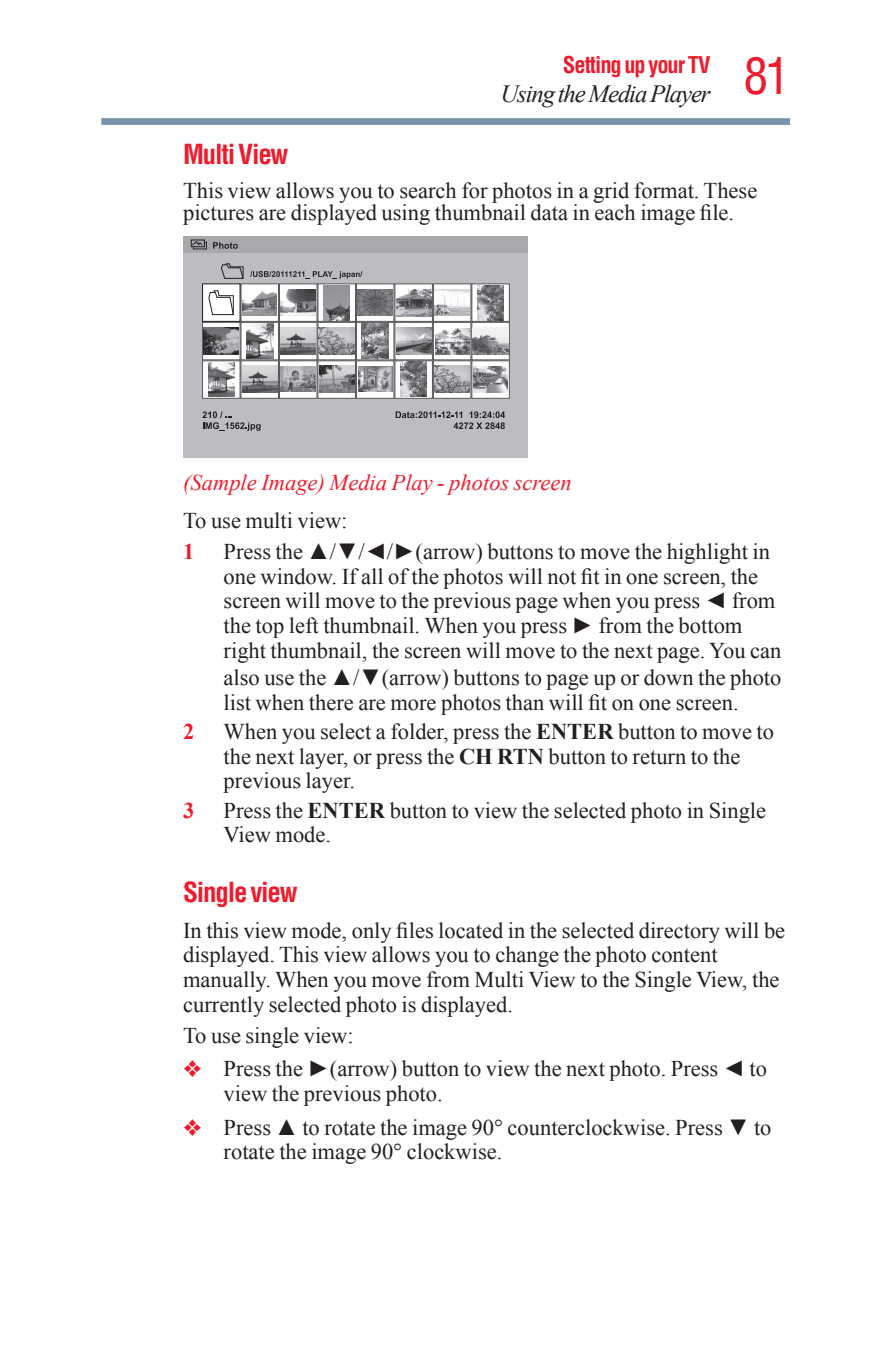
<style>
.page{position:relative;width:871px;height:1357px;background:#fff}
.page>*{position:absolute;margin:0;border:0;box-sizing:border-box;transform-origin:0 0}
.t1{font:condensed 49.5px "Helvetica";color:#ee1b2c}
.h3-Heading_3{font:700 condensed 27px "Helvetica";letter-spacing:-.045em;color:#ee1b2c}
.t2{font:italic 24.75px "Times New Roman";letter-spacing:-.045em;color:#231f20}
.Step_1{font:22.5px/24.8px "Times New Roman";color:#231f20}
.Body{font:22.5px/24.8px "Times New Roman";color:#231f20}
.Bullet{font:22.5px/24.8px "Times New Roman";color:#231f20}
.t3{font:italic 22.5px "Times New Roman";color:#ee1b2c}
.t4{font:700 condensed 22.5px "Helvetica";letter-spacing:-.045em;color:#ee1b2c}
.Step_1-2{font:700 22.5px "Times New Roman";color:#ee1b2c}
.s1{font-weight:700}
.s2{color:#ee1b2c}
</style>
<div class="page">
<div style="left:101px;top:118px;width:689px;height:7px;background:#7893ab"></div>
<div style="left:183px;top:236px;width:345px;height:221px;background:#bcbdc0"></div>
<div style="left:183px;top:236px;width:345px;height:16px;background:#a8a9ad"></div>
<svg style="left:213px;top:242px;width:25px;height:7px"></svg>
<svg style="left:202px;top:411px;width:59px;height:20px"></svg>
<svg style="left:396px;top:411px;width:109px;height:18px"></svg>
<svg style="left:250px;top:271px;width:112px;height:8px"></svg>
<svg style="left:190px;top:239px;width:17px;height:11px"></svg>
<svg style="left:221px;top:263px;width:23px;height:16px"></svg>
<div style="left:241px;top:284px;width:38px;height:38px;background:#fff;border:1px solid #57585a"></div>
<div style="left:279px;top:284px;width:38px;height:38px;background:#fff;border:1px solid #57585a"></div>
<div style="left:318px;top:284px;width:38px;height:38px;background:#fff;border:1px solid #57585a"></div>
<div style="left:356px;top:284px;width:38px;height:38px;background:#fff;border:1px solid #57585a"></div>
<div style="left:395px;top:284px;width:38px;height:38px;background:#fff;border:1px solid #57585a"></div>
<div style="left:433px;top:284px;width:38px;height:38px;background:#fff;border:1px solid #57585a"></div>
<div style="left:471px;top:284px;width:38px;height:38px;background:#fff;border:1px solid #57585a"></div>
<svg style="left:202px;top:322px;width:38px;height:38px"></svg>
<svg style="left:241px;top:322px;width:38px;height:38px"></svg>
<svg style="left:279px;top:322px;width:38px;height:38px"></svg>
<svg style="left:318px;top:322px;width:38px;height:38px"></svg>
<svg style="left:356px;top:322px;width:38px;height:38px"></svg>
<svg style="left:395px;top:322px;width:38px;height:38px"></svg>
<div style="left:433px;top:322px;width:38px;height:38px;background:#fff;border:1px solid #57585a"></div>
<svg style="left:471px;top:322px;width:38px;height:38px"></svg>
<div style="left:202px;top:361px;width:38px;height:37px;background:#fff;border:1px solid #57585a"></div>
<svg style="left:241px;top:361px;width:38px;height:37px"></svg>
<svg style="left:279px;top:361px;width:38px;height:37px"></svg>
<svg style="left:318px;top:361px;width:38px;height:37px"></svg>
<div style="left:356px;top:361px;width:38px;height:37px;background:#fff;border:1px solid #57585a"></div>
<div style="left:395px;top:361px;width:38px;height:37px;background:#fff;border:1px solid #57585a"></div>
<svg style="left:433px;top:361px;width:38px;height:37px"></svg>
<div style="left:471px;top:361px;width:38px;height:37px;background:linear-gradient(to right,#fff,#fff)"></div>
<div style="left:202px;top:283px;width:38px;height:39px;background:#fff;border:1px solid #231f20"></div>
<svg style="left:208px;top:290px;width:26px;height:25px"></svg>
<img style="left:242px;top:290px;width:35px;height:26px">
<img style="left:281px;top:290px;width:34px;height:26px">
<img style="left:324px;top:285px;width:26px;height:35px">
<img style="left:358px;top:290px;width:34px;height:26px">
<img style="left:280px;top:367px;width:36px;height:24px">
<img style="left:358px;top:366px;width:35px;height:26px">
<img style="left:247px;top:323px;width:26px;height:36px">
<img style="left:203px;top:328px;width:36px;height:26px">
<img style="left:435px;top:290px;width:35px;height:26px">
<img style="left:319px;top:366px;width:35px;height:26px">
<img style="left:280px;top:328px;width:36px;height:26px">
<img style="left:242px;top:366px;width:35px;height:26px">
<img style="left:396px;top:289px;width:35px;height:27px">
<img style="left:473px;top:328px;width:35px;height:26px">
<img style="left:434px;top:366px;width:36px;height:26px">
<img style="left:319px;top:328px;width:35px;height:26px">
<img style="left:401px;top:362px;width:26px;height:34px">
<img style="left:477px;top:285px;width:27px;height:35px">
<img style="left:362px;top:323px;width:26px;height:36px">
<img style="left:473px;top:366px;width:35px;height:26px">
<img style="left:435px;top:328px;width:34px;height:26px">
<img style="left:396px;top:328px;width:36px;height:26px">
<img style="left:209px;top:362px;width:26px;height:34px">
<p class="t4" style="left:563px;top:51px;width:149px">Setting up your TV</p>
<p class="t2" style="left:500px;top:77px;width:212px">Using the Media Player</p>
<h1 class="t1" style="left:743px;top:45px;width:48px">81</h1>
<p class="h3-Heading_3" style="left:183px;top:137px;width:107px">Multi View</p>
<p class="Body" style="left:183px;top:179px;width:576px;line-height:22.5px">This view allows you to search for photos in a grid format. These pictures are displayed using thumbnail data in each image file.</p>
<p class="t3" style="left:183px;top:467px;width:390px">(Sample Image) Media Play - photos screen</p>
<p class="Body" style="left:183px;top:507px;width:166px">To use multi view:</p>
<p class="Step_1-2" style="left:183px;top:536px;width:13px">1</p>
<p class="Step_1" style="left:224px;top:538px;width:559px">Press the ▲/▼/◄/►(arrow) buttons to move the highlight in one window. If all of the photos will not fit in one screen, the screen will move to the previous page when you press ◄ from the top left thumbnail. When you press ► from the bottom right thumbnail, the screen will move to the next page. You can</p>
<p class="Step_1" style="left:224px;top:664px;width:559px">also use the ▲/▼(arrow) buttons to page up or down the photo list when there are more photos than will fit on one screen.</p>
<p class="Step_1-2" style="left:183px;top:716px;width:13px">2</p>
<p class="Step_1" style="left:224px;top:718px;width:552px">When you select a folder, press the <span class="s1">ENTER</span> button to move to the next layer, or press the <span class="s1">CH RTN</span> button to return to the previous layer.</p>
<p class="Step_1-2" style="left:183px;top:794px;width:13px">3</p>
<p class="Step_1" style="left:224px;top:797px;width:544px">Press the <span class="s1">ENTER</span> button to view the selected photo in Single<br>View mode.</p>
<p class="h3-Heading_3" style="left:183px;top:875px;width:116px">Single view</p>
<p class="Body" style="left:183px;top:917px;width:603px">In this view mode, only files located in the selected directory will be displayed. This view allows you to change the photo content manually. When you move from Multi View to the Single View, the currently selected photo is displayed.</p>
<p class="Body" style="left:183px;top:1023px;width:172px">To use single view:</p>
<p class="Bullet" style="left:224px;top:1056px;width:545px;text-indent:-40px"><span class="s2">❖</span> Press the ►(arrow) button to view the next photo. Press ◄ to view the previous photo.</p>
<p class="Bullet" style="left:224px;top:1114px;width:549px;text-indent:-40px"><span class="s2">❖</span> Press ▲ to rotate the image 90° counterclockwise. Press ▼ to rotate the image 90° clockwise.</p>
</div>
